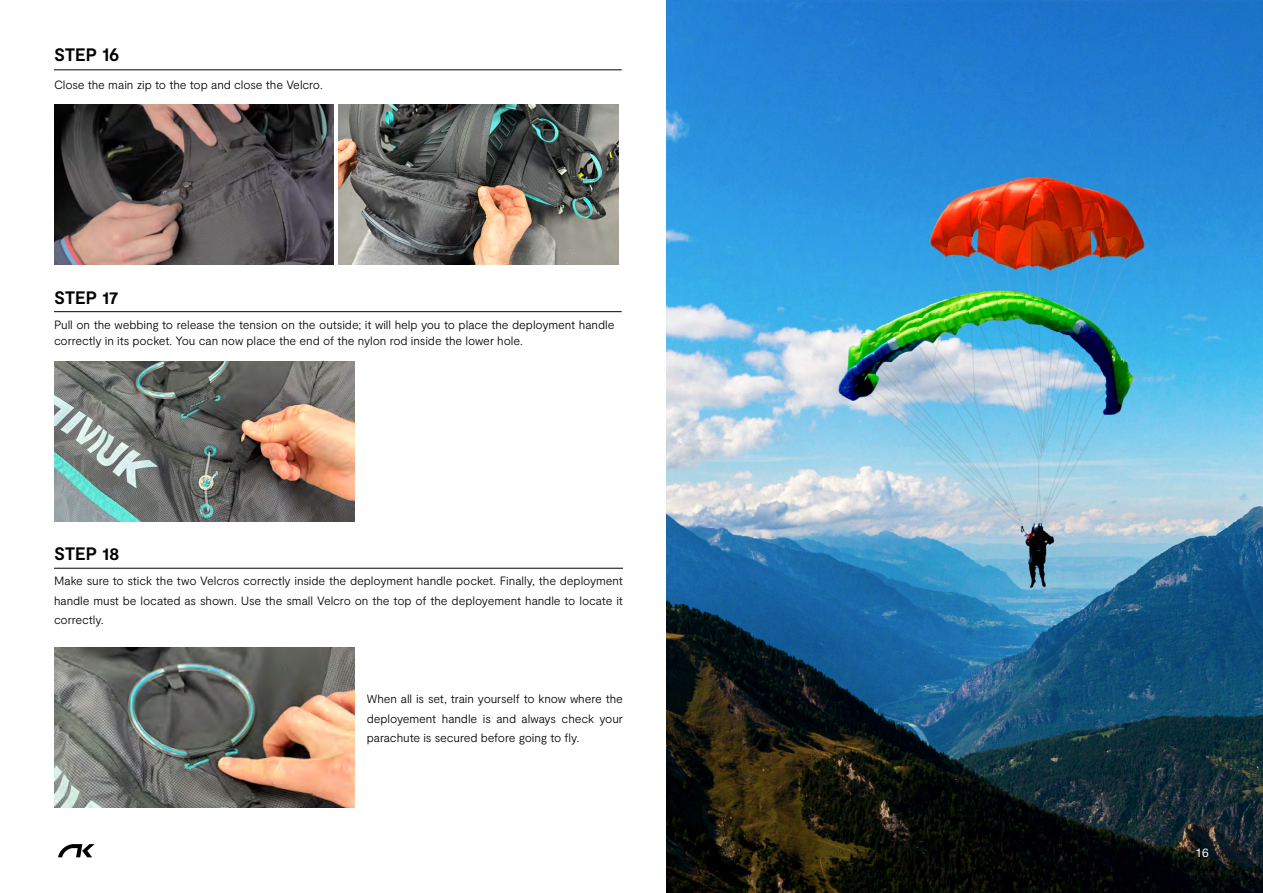
<style>
.page{position:relative;width:1263px;height:893px;background:#fff}
.page>*{position:absolute;margin:0;border:0;box-sizing:border-box;transform-origin:0 0}
.t1{font:700 18px "Moderat";letter-spacing:-.01em;color:#000}
.t2{font:300 12px/19.5px "Moderat";letter-spacing:-.01em;color:#000;text-align:justify}
.t3{font:12px "Helvetica Neue LT Std";color:#fff}
</style>
<div class="page">
<img style="left:666px;top:0;width:597px;height:893px">
<hr style="left:54px;top:311px;width:568px;height:1px;background:#000">
<hr style="left:54px;top:568px;width:569px;height:1px;background:#000">
<img style="left:54px;top:361px;width:300px;height:161px">
<img style="left:54px;top:648px;width:300px;height:160px">
<hr style="left:54px;top:69px;width:568px;height:1px;background:#000">
<img style="left:338px;top:104px;width:280px;height:161px">
<img style="left:54px;top:104px;width:280px;height:161px">
<svg style="left:58px;top:844px;width:37px;height:13px"></svg>
<h1 class="t1" style="left:54px;top:44px;width:67px">STEP 16</h1>
<p class="t2" style="left:54px;top:75px;width:270px">Close the main zip to the top and close the Velcro.</p>
<h1 class="t1" style="left:54px;top:287px;width:66px">STEP 17</h1>
<p class="t2" style="left:54px;top:317px;width:562px;line-height:16.5px">Pull on the webbing to release the tension on the outside; it will help you to place the deployment handle correctly in its pocket. You can now place the end of the nylon rod inside the lower hole.</p>
<h1 class="t1" style="left:54px;top:543px;width:67px">STEP 18</h1>
<p class="t2" style="left:54px;top:572px;width:570px">Make sure to stick the two Velcros correctly inside the deployment handle pocket. Finally, the deployment handle must be located as shown. Use the small Velcro on the top of the deployement handle to locate it correctly.</p>
<p class="t2" style="left:367px;top:690px;width:258px">When all is set, train yourself to know where the deployement handle is and always check your parachute is secured before going to fly.</p>
<p class="t3" style="left:1195px;top:845px;width:15px">16</p>
</div>
